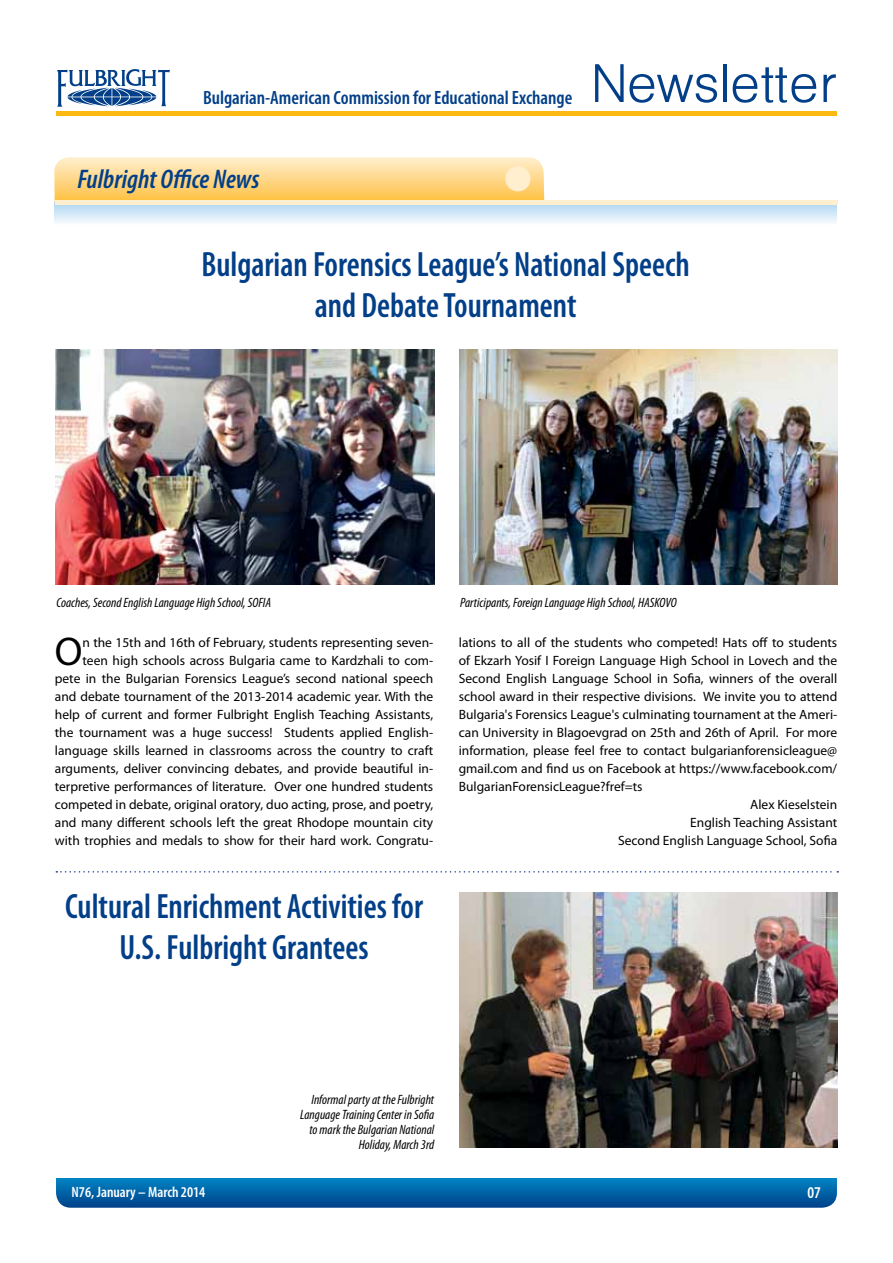
<style>
.page{position:relative;width:893px;height:1263px;background:#fff}
.page>*{position:absolute;margin:0;border:0;box-sizing:border-box;transform-origin:0 0}
.t1{font:59.1px "Helen BG Light Normal";color:#023f88}
.t2{font:40.2px "Myriad Pro";color:#000}
.t3{font:600 condensed 35.25px/40.5px "Myriad Pro";color:#023f88;text-align:center;scale:.93 1}
.t4{font:italic 600 condensed 27px "Myriad Pro";color:#023f88}
.t5{font:600 condensed 19.35px "Myriad Pro";color:#023f88}
.t6{font:600 condensed 16.5px "Myriad Pro";color:#fff}
.t7{font:600 condensed 15px "Myriad Pro";color:#fff}
.t8{font:13.5px/18px "Myriad Pro";color:#000;text-align:right}
.t9{font:italic condensed 13.5px/15px "Myriad Pro";color:#000;text-align:right}
</style>
<div class="page">
<svg style="left:56px;top:1178px;width:781px;height:30px;background:#0364a7"></svg>
<hr style="left:56px;top:112px;width:781px;height:4px;background:#fdb913">
<svg style="left:57px;top:69px;width:113px;height:38px"></svg>
<svg style="left:54px;top:157px;width:491px;height:45px;background:#fed88c"></svg>
<svg style="left:54px;top:202px;width:783px;height:21px;background:#d6e9f5"></svg>
<div style="left:505px;top:166px;width:25px;height:25px;background:#ffefcf;border-radius:50%"></div>
<hr style="left:55px;top:200px;width:782px;height:4px;background:#ffefcf">
<svg style="left:56px;top:871px;width:782px;height:1px"></svg>
<img style="left:56px;top:350px;width:378px;height:234px">
<img style="left:459px;top:350px;width:379px;height:234px">
<img style="left:459px;top:892px;width:379px;height:255px">
<h3 class="t5" style="left:203px;top:85px;width:371px">Bulgarian-American Commission for Educational Exchange</h3>
<h1 class="t1" style="left:590px;top:55px;width:248px">Newsletter</h1>
<h3 class="t4" style="left:77px;top:163px;width:184px">Fulbright Office News</h3>
<h3 class="t3" style="left:202px;top:244px;width:527px">Bulgarian Forensics League’s National Speech and Debate Tournament</h3>
<p class="t9" style="left:57px;top:595px;width:216px">Coaches, Second English Language High School, SOFIA</p>
<p class="t9" style="left:460px;top:595px;width:218px">Participants, Foreign Language High School, HASKOVO</p>
<p class="t8" style="left:55px;top:634px;width:380px">n the 15th and 16th of February, students representing seven&shy;teen high schools across Bulgaria came to Kardzhali to com&shy;pete in the Bulgarian Forensics League’s second national speech and debate tournament of the 2013-2014 academic year. With the help of current and former Fulbright English Teaching Assistants, the tournament was a huge success! Students applied English&shy;language skills learned in classrooms across the country to craft arguments, deliver convincing debates, and provide beautiful in&shy;terpretive performances of literature. Over one hundred students competed in debate, original oratory, duo acting, prose, and poetry, and many different schools left the great Rhodope mountain city with trophies and medals to show for their hard work. Congratu-</p>
<p class="t8" style="left:459px;top:634px;width:380px">lations to all of the students who competed! Hats off to students</p>
<h2 class="t2" style="left:55px;top:627px;width:29px">O</h2>
<p class="t8" style="left:459px;top:651px;width:380px">of Ekzarh Yosif I Foreign Language High School in Lovech and the</p>
<p class="t8" style="left:459px;top:669px;width:380px">Second English Language School in Sofia, winners of the overall</p>
<p class="t8" style="left:459px;top:687px;width:380px">school award in their respective divisions. We invite you to attend</p>
<p class="t8" style="left:459px;top:705px;width:380px">Bulgaria's Forensics League's culminating tournament at the Ameri-</p>
<p class="t8" style="left:459px;top:723px;width:380px">can University in Blagoevgrad on 25th and 26th of April. For more</p>
<p class="t8" style="left:459px;top:741px;width:380px">information, please feel free to contact bulgarianforensicleague@</p>
<p class="t8" style="left:459px;top:759px;width:380px">gmail.com and find us on Facebook at https://www.facebook.com/</p>
<p class="t8" style="left:459px;top:777px;width:185px">BulgarianForensicLeague?fref=ts</p>
<p class="t8" style="left:750px;top:795px;width:89px">Alex Kieselstein</p>
<p class="t8" style="left:690px;top:813px;width:149px">English Teaching Assistant</p>
<p class="t8" style="left:618px;top:831px;width:221px">Second English Language School, Sofia</p>
<h3 class="t3" style="left:65px;top:886px;width:386px">Cultural Enrichment Activities for<br>U.S. Fulbright Grantees</h3>
<p class="t9" style="left:300px;top:1092px;width:135px">Informal party at the Fulbright<br>Language Training Center in Sofia to mark the Bulgarian National<br>Holiday, March 3rd</p>
<p class="t7" style="left:72px;top:1183px;width:135px">N76, January – March 2014</p>
<p class="t6" style="left:807px;top:1182px;width:15px">07</p>
</div>
